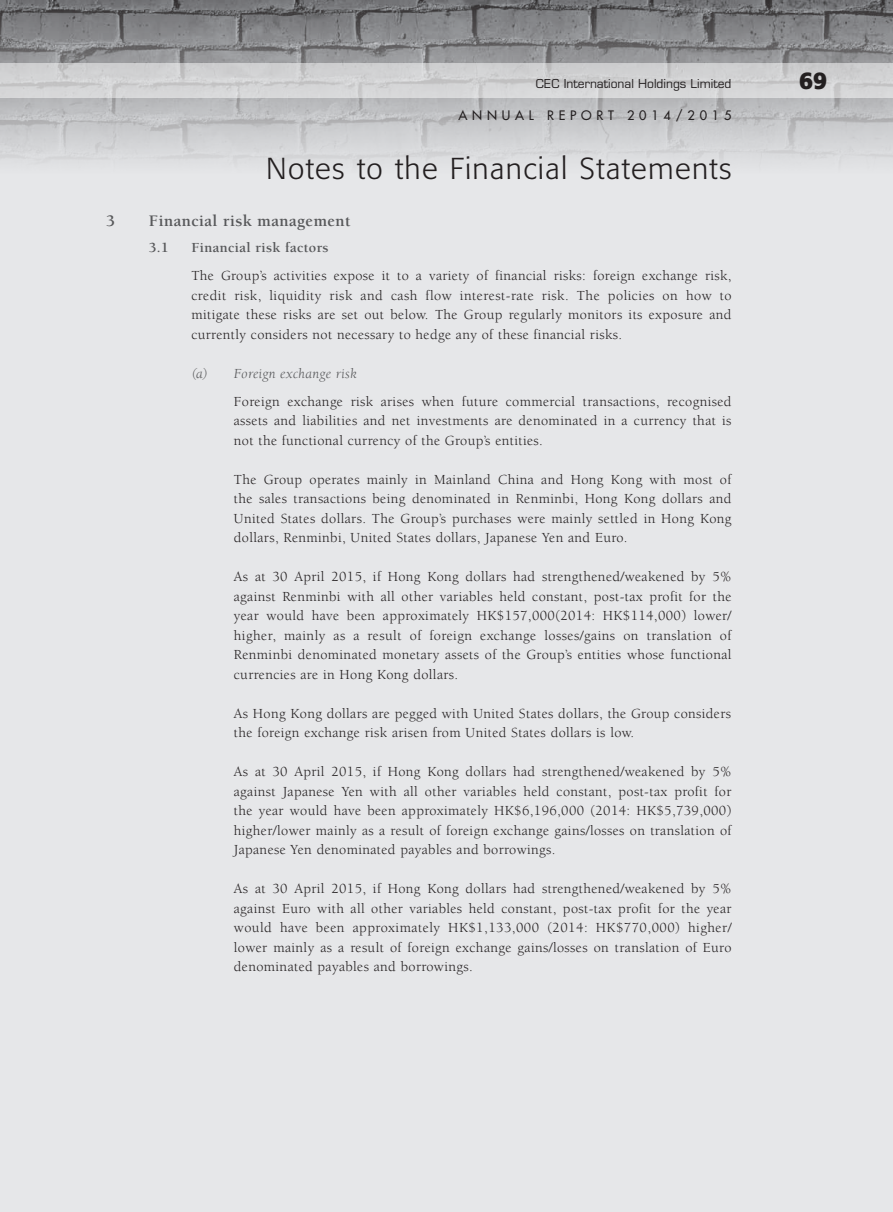
<style>
.page{position:relative;width:893px;height:1212px;background:#e6e7e9}
.page>*{position:absolute;margin:0;border:0;box-sizing:border-box;transform-origin:0 0}
.t1{font:300 30px "Formata";letter-spacing:.045em;color:#231f20}
.t2{font:700 24px "Formata";color:#231f20}
.t3{font:700 16.5px "Berkeley Std";letter-spacing:.025em;color:#57585a}
.t4{font:14.25px/19.5px "Berkeley Std";letter-spacing:.025em;color:#231f20;text-align:justify}
.t5{font:700 14.25px "Berkeley Std";letter-spacing:.025em;color:#57585a}
.t6{font:italic 14.25px "Berkeley Std";letter-spacing:.025em;color:#57585a}
.t7{font:500 12.75px "Futura Std";letter-spacing:.375em;color:#231f20}
.t8{font:12px "Eurostile LT Std";color:#231f20}
</style>
<div class="page">
<img style="left:0;top:0;width:893px;height:165px">
<svg style="left:0;top:64px;width:893px;height:34px;fill:#d2d2d4"></svg>
<p class="t8" style="left:536px;top:77px;width:197px">CEC International Holdings Limited</p>
<p class="t7" style="left:459px;top:108px;width:274px">ANNUAL REPORT 2014/2015</p>
<h1 class="t1" style="left:266px;top:151px;width:467px">Notes to the Financial Statements</h1>
<p class="t3" style="left:106px;top:212px;width:10px">3</p>
<p class="t3" style="left:149px;top:212px;width:203px">Financial risk management</p>
<p class="t5" style="left:149px;top:240px;width:21px">3.1</p>
<p class="t5" style="left:191px;top:240px;width:139px">Financial risk factors</p>
<p class="t4" style="left:191px;top:266px;width:542px">The Group’s activities expose it to a variety of financial risks: foreign exchange risk, credit risk, liquidity risk and cash flow interest-rate risk. The policies on how to mitigate these risks are set out below. The Group regularly monitors its exposure and currently considers not necessary to hedge any of these financial risks.</p>
<p class="t6" style="left:191px;top:366px;width:167px">(a) Foreign exchange risk</p>
<p class="t4" style="left:234px;top:392px;width:499px">Foreign exchange risk arises when future commercial transactions, recognised assets and liabilities and net investments are denominated in a currency that is not the functional currency of the Group’s entities.</p>
<p class="t4" style="left:234px;top:470px;width:499px">The Group operates mainly in Mainland China and Hong Kong with most of the sales transactions being denominated in Renminbi, Hong Kong dollars and United States dollars. The Group’s purchases were mainly settled in Hong Kong dollars, Renminbi, United States dollars, Japanese Yen and Euro.</p>
<p class="t4" style="left:234px;top:567px;width:499px">As at 30 April 2015, if Hong Kong dollars had strengthened/weakened by 5% against Renminbi with all other variables held constant, post-tax profit for the year would have been approximately HK$157,000(2014: HK$114,000) lower/ higher, mainly as a result of foreign exchange losses/gains on translation of Renminbi denominated monetary assets of the Group’s entities whose functional currencies are in Hong Kong dollars.</p>
<p class="t4" style="left:234px;top:704px;width:499px">As Hong Kong dollars are pegged with United States dollars, the Group considers the foreign exchange risk arisen from United States dollars is low.</p>
<p class="t4" style="left:234px;top:762px;width:499px">As at 30 April 2015, if Hong Kong dollars had strengthened/weakened by 5% against Japanese Yen with all other variables held constant, post-tax profit for the year would have been approximately HK$6,196,000 (2014: HK$5,739,000) higher/lower mainly as a result of foreign exchange gains/losses on translation of Japanese Yen denominated payables and borrowings.</p>
<p class="t4" style="left:234px;top:879px;width:499px">As at 30 April 2015, if Hong Kong dollars had strengthened/weakened by 5% against Euro with all other variables held constant, post-tax profit for the year would have been approximately HK$1,133,000 (2014: HK$770,000) higher/ lower mainly as a result of foreign exchange gains/losses on translation of Euro denominated payables and borrowings.</p>
<h2 class="t2" style="left:799px;top:66px;width:29px">69</h2>
</div>
